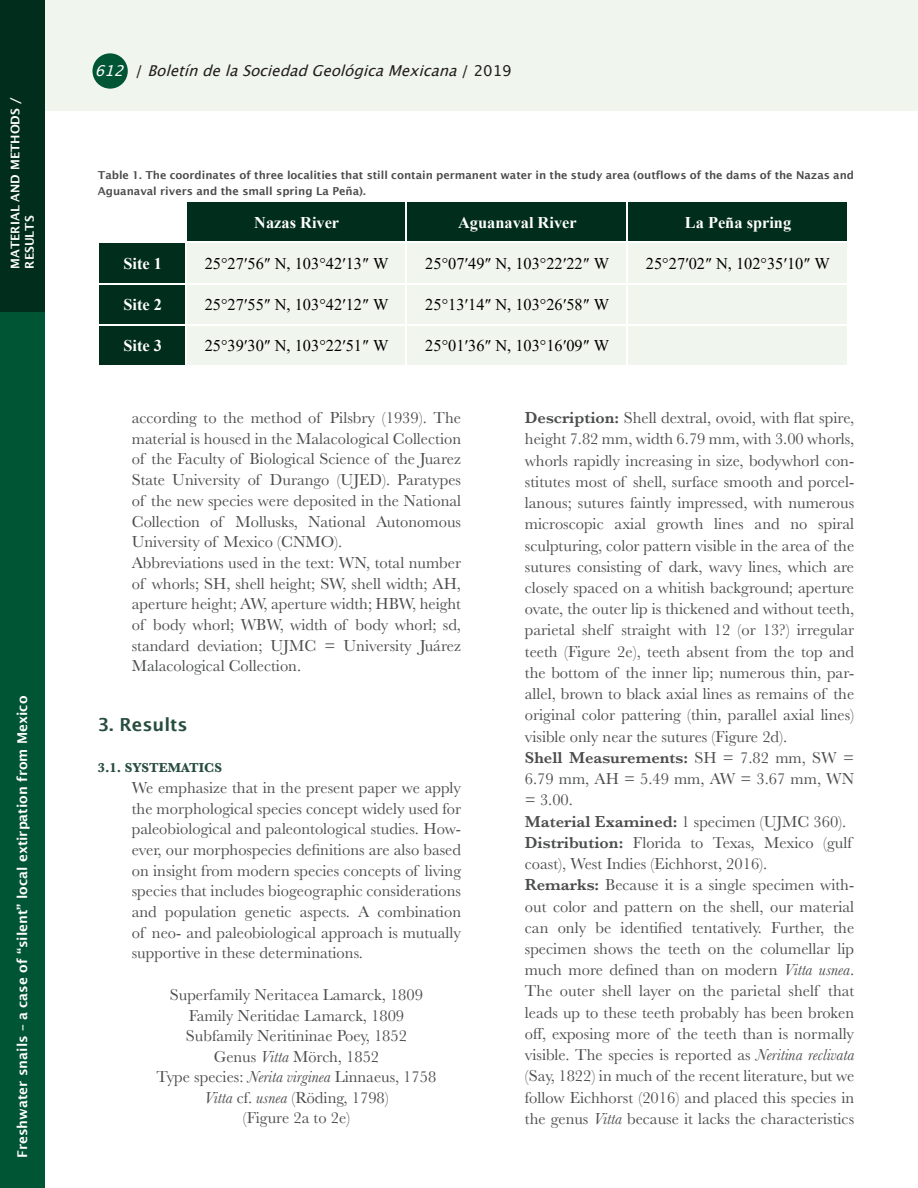
<style>
.page{position:relative;width:918px;height:1188px;background:#fff}
.page>*{position:absolute;margin:0;border:0;box-sizing:border-box;transform-origin:0 0}
.Hierarchy_1{font:600 18px "Lucida Sans";color:#274d3e}
.Indented-text{font:16.5px/21.3px "Baskerville";color:#4b4c4d;text-align:justify}
.t1{font:16.35px "Times New Roman";color:#000}
.t2{font:700 16.35px "Times New Roman";color:#fff}
.t3{font:italic 15px "Lucida Grande";color:#231f20}
.t4{font:600 13.5px "Lucida Sans";color:#fff}
.Hierarchy_2{font:700 13.5px "Baskerville";color:#274d3e}
.Section{font:600 12px/14.4px "Lucida Sans";color:#fff}
.Figure_foot{font:600 10.95px/16.5px "Lucida Sans";color:#4b4c4d}
.s1{color:#fff}
.s2{font-style:normal}
.s3{font-style:italic}
.s4{font-weight:600}
</style>
<div class="page">
<div style="left:0;top:311px;width:44px;height:877px;background:#005534"></div>
<div style="left:45px;top:0;width:873px;height:111px;background:#f0f6ed"></div>
<div style="left:92px;top:53px;width:36px;height:36px;background:#005534;border-radius:50%"></div>
<div style="left:0;top:0;width:44px;height:311px;background:#012d1c"></div>
<div style="left:186px;top:202px;width:662px;height:40px;background:#012d1c"></div>
<div style="left:99px;top:242px;width:87px;height:124px;background:#012d1c"></div>
<div style="left:186px;top:242px;width:662px;height:124px;background:#f0f6ed"></div>
<hr style="left:185px;top:200px;width:2px;height:167px;background:#fff">
<hr style="left:406px;top:202px;width:1px;height:165px;background:#fff">
<hr style="left:626px;top:202px;width:2px;height:165px;background:#fff">
<hr style="left:847px;top:202px;width:1px;height:165px;background:#fff">
<hr style="left:99px;top:242px;width:749px;height:1px;background:#fff">
<hr style="left:99px;top:283px;width:749px;height:1px;background:#fff">
<hr style="left:99px;top:324px;width:749px;height:1px;background:#fff">
<hr style="left:99px;top:365px;width:749px;height:2px;background:#fff">
<p class="Section" style="left:8px;top:269px;width:172px;rotate:-90deg">MATERIAL AND METHODS /<br>RESULTS</p>
<p class="t4" style="left:15px;top:1158px;width:464px;rotate:-90deg">Freshwater snails – a case of “silent” local extirpation from Mexico</p>
<p class="t3" style="left:95px;top:62px;width:418px"><span class="s1">612</span> <span class="s2">/</span> BoletíndelaSociedadGeológicaMexicana<span class="s2">/ 2 0 1 9</span></p>
<p class="Figure_foot" style="left:98px;top:166px;width:758px">Table 1. The coordinates of three localities that still contain permanent water in the study area (outflows of the dams of the Nazas and<br>Aguanaval rivers and the small spring La Peña).</p>
<p class="t2" style="left:254px;top:210px;width:86px">Nazas River</p>
<p class="t2" style="left:458px;top:210px;width:120px">Aguanaval River</p>
<p class="t2" style="left:685px;top:210px;width:108px">La Peña spring</p>
<p class="t2" style="left:123px;top:252px;width:40px">Site 1</p>
<p class="t1" style="left:205px;top:252px;width:185px">25°27′56″ N, 103°42′13″ W</p>
<p class="t1" style="left:425px;top:252px;width:185px">25°07′49″ N, 103°22′22″ W</p>
<p class="t1" style="left:646px;top:252px;width:185px">25°27′02″ N, 102°35′10″ W</p>
<p class="t2" style="left:123px;top:293px;width:40px">Site 2</p>
<p class="t1" style="left:205px;top:293px;width:185px">25°27′55″ N, 103°42′12″ W</p>
<p class="t1" style="left:425px;top:293px;width:185px">25°13′14″ N, 103°26′58″ W</p>
<p class="t2" style="left:123px;top:334px;width:40px">Site 3</p>
<p class="t1" style="left:205px;top:334px;width:185px">25°39′30″ N, 103°22′51″ W</p>
<p class="t1" style="left:425px;top:334px;width:185px">25°01′36″ N, 103°16′09″ W</p>
<p class="Indented-text" style="left:132px;top:408px;width:331px;line-height:20.7px">according to the method of Pilsbry (1939). The material is housed in the Malacological Collection of the Faculty of Biological Science of the Juarez State University of Durango (UJED). Paratypes of the new species were deposited in the National Collection of Mollusks, National Autonomous University of Mexico (CNMO).</p>
<p class="Indented-text" style="left:132px;top:553px;width:331px;line-height:20.7px">Abbreviations used in the text: WN, total number of whorls; SH, shell height; SW, shell width; AH, aperture height; AW, aperture width; HBW, height of body whorl; WBW, width of body whorl; sd, standard deviation; UJMC = University Juárez Malacological Collection.</p>
<p class="Hierarchy_1" style="left:98px;top:714px;width:91px">3. Results</p>
<p class="Hierarchy_2" style="left:98px;top:758px;width:126px">3.1. SYSTEMATICS</p>
<p class="Indented-text" style="left:132px;top:777px;width:331px;line-height:20.7px">We emphasize that in the present paper we apply the morphological species concept widely used for paleobiological and paleontological studies. How&shy;ever, our morphospecies definitions are also based on insight from modern species concepts of living species that includes biogeographic considerations and population genetic aspects. A combination of neo- and paleobiological approach is mutually supportive in these determinations.</p>
<p class="Indented-text" style="left:170px;top:984px;width:255px">Superfamily Neritacea Lamarck, 1809</p>
<p class="Indented-text" style="left:189px;top:1005px;width:217px">Family Neritidae Lamarck, 1809</p>
<p class="Indented-text" style="left:186px;top:1025px;width:223px">Subfamily Neritininae Poey, 1852</p>
<p class="Indented-text" style="left:214px;top:1046px;width:167px">Genus <span class="s3">Vitta</span> Mörch, 1852</p>
<p class="Indented-text" style="left:157px;top:1066px;width:281px">Type species: <span class="s3">Nerita virginea</span> Linnaeus, 1758</p>
<p class="Indented-text" style="left:204px;top:1087px;width:186px"><span class="s3">Vitta</span> cf. <span class="s3">usnea</span> (Röding, 1798)</p>
<p class="Indented-text" style="left:243px;top:1107px;width:109px">(Figure 2a to 2e)</p>
<p class="Indented-text" style="left:525px;top:407px;width:331px"><span class="s4">Description:</span> Shell dextral, ovoid, with flat spire, height 7.82 mm, width 6.79 mm, with 3.00 whorls, whorls rapidly increasing in size, bodywhorl con&shy;stitutes most of shell, surface smooth and porcel&shy;lanous; sutures faintly impressed, with numerous microscopic axial growth lines and no spiral sculpturing, color pattern visible in the area of the sutures consisting of dark, wavy lines, which are closely spaced on a whitish background; aperture ovate, the outer lip is thickened and without teeth, parietal shelf straight with 12 (or 13?) irregular teeth (Figure 2e), teeth absent from the top and the bottom of the inner lip; numerous thin, par&shy;allel, brown to black axial lines as remains of the original color pattering (thin, parallel axial lines) visible only near the sutures (Figure 2d).</p>
<p class="Indented-text" style="left:525px;top:747px;width:331px"><span class="s4">Shell Measurements:</span> SH = 7.82 mm, SW = 6.79 mm, AH = 5.49 mm, AW = 3.67 mm, WN = 3.00.</p>
<p class="Indented-text" style="left:525px;top:811px;width:323px"><span class="s4">Material Examined:</span> 1 specimen (UJMC 360).</p>
<p class="Indented-text" style="left:525px;top:832px;width:328px"><span class="s4">Distribution:</span> Florida to Texas, Mexico (gulf coast), West Indies (Eichhorst, 2016).</p>
<p class="Indented-text" style="left:525px;top:875px;width:331px"><span class="s4">Remarks:</span> Because it is a single specimen with&shy;out color and pattern on the shell, our material can only be identified tentatively. Further, the specimen shows the teeth on the columellar lip much more defined than on modern <span class="s3">Vitta usnea</span>.<br>The outer shell layer on the parietal shelf that leads up to these teeth probably has been broken off, exposing more of the teeth than is normally visible. The species is reported as <span class="s3">Neritina reclivata </span>(Say, 1822) in much of the recent literature, but we follow Eichhorst (2016) and placed this species in the genus <span class="s3">Vitta</span> because it lacks the characteristics</p>
</div>
